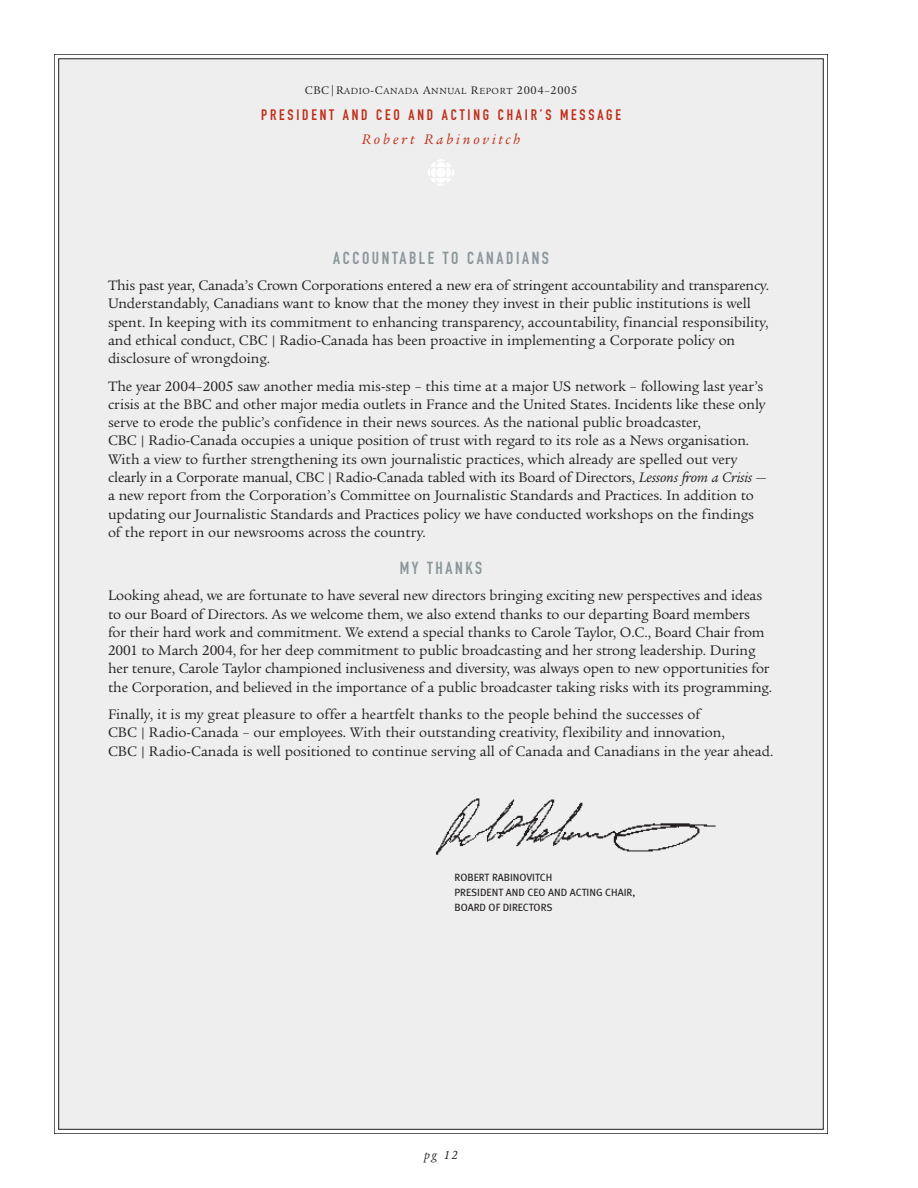
<style>
.page{position:relative;width:918px;height:1188px;background:#fff}
.page>*{position:absolute;margin:0;border:0;box-sizing:border-box;transform-origin:0 0}
.t1{font:17.25px "DIN Engschrift";letter-spacing:.15em;color:#8b9699}
.t2{font:15px/18.3px "Legacy Serif ITCTT";letter-spacing:-.005em;color:#231f20}
.t3{font:15px "DIN Engschrift";letter-spacing:.185em;color:#c02d19}
.t4{font:italic 15px "Legacy Serif ITCTT";letter-spacing:.19em;color:#c02d19}
.t5{font:italic 12.75px "Legacy Serif ITCTT";color:#231f20}
.t6{font:10.5px/15px "Meta";color:#231f20}
.t7{font:9.6px "Legacy Serif ITCTT";letter-spacing:.065em;color:#231f20}
.s1{font-size:12px}
.s2{font-size:14.4px}
.s3{font-style:italic}
</style>
<div class="page">
<div style="left:54px;top:54px;width:774px;height:1080px;background:#eeeeef"></div>
<svg style="left:428px;top:159px;width:26px;height:27px"></svg>
<div style="left:411px;top:753px;width:346px;height:144px;background:#eeeeef"></div>
<p class="t7" style="left:305px;top:85px;width:274px"><span class="s1">CBC</span><span class="s2">|</span><span class="s1">R</span>ADIO<span class="s1">-C</span>ANADA <span class="s1">A</span>NNUAL <span class="s1">R</span>EPORT <span class="s1">2004–2005</span></p>
<p class="t3" style="left:261px;top:109px;width:361px">PRESIDENT AND CEO AND ACTING CHAIR’S MESSAGE</p>
<p class="t4" style="left:362px;top:131px;width:160px">Robert Rabinovitch</p>
<p class="t1" style="left:333px;top:252px;width:217px">ACCOUNTABLE TO CANADIANS</p>
<p class="t2" style="left:108px;top:276px;width:663px">This past year, Canada’s Crown Corporations entered a new era of stringent accountability and transparency.<br>Understandably, Canadians want to know that the money they invest in their public institutions is well spent. In keeping with its commitment to enhancing transparency, accountability, financial responsibility, and ethical conduct, CBC | Radio-Canada has been proactive in implementing a Corporate policy on disclosure of wrongdoing.</p>
<p class="t2" style="left:108px;top:377px;width:660px">The year 2004–2005 saw another media mis-step – this time at a major US network – following last year’s crisis at the BBC and other major media outlets in France and the United States. Incidents like these only serve to erode the public’s confidence in their news sources. As the national public broadcaster,<br>CBC | Radio-Canada occupies a unique position of trust with regard to its role as a News organisation.<br>With a view to further strengthening its own journalistic practices, which already are spelled out very clearly in a Corporate manual, CBC | Radio-Canada tabled with its Board of Directors, <span class="s3">Lessons from a Crisis</span> — a new report from the Corporation’s Committee on Journalistic Standards and Practices. In addition to updating our Journalistic Standards and Practices policy we have conducted workshops on the findings of the report in our newsrooms across the country.</p>
<p class="t1" style="left:400px;top:562px;width:84px">MY THANKS</p>
<p class="t2" style="left:108px;top:587px;width:666px">Looking ahead, we are fortunate to have several new directors bringing exciting new perspectives and ideas to our Board of Directors. As we welcome them, we also extend thanks to our departing Board members<br>for their hard work and commitment. We extend a special thanks to Carole Taylor, O.C., Board Chair from 2001 to March 2004, for her deep commitment to public broadcasting and her strong leadership. During her tenure, Carole Taylor championed inclusiveness and diversity, was always open to new opportunities for the Corporation, and believed in the importance of a public broadcaster taking risks with its programming.</p>
<p class="t2" style="left:108px;top:705px;width:667px">Finally, it is my great pleasure to offer a heartfelt thanks to the people behind the successes of<br>CBC | Radio-Canada – our employees. With their outstanding creativity, flexibility and innovation,<br>CBC | Radio-Canada is well positioned to continue serving all of Canada and Canadians in the year ahead.</p>
<p class="t6" style="left:454px;top:871px;width:182px">ROBERT RABINOVITCH<br>PRESIDENT AND CEO AND ACTING CHAIR,<br>BOARD OF DIRECTORS</p>
<p class="t5" style="left:424px;top:1147px;width:35px">pg 12</p>
</div>
